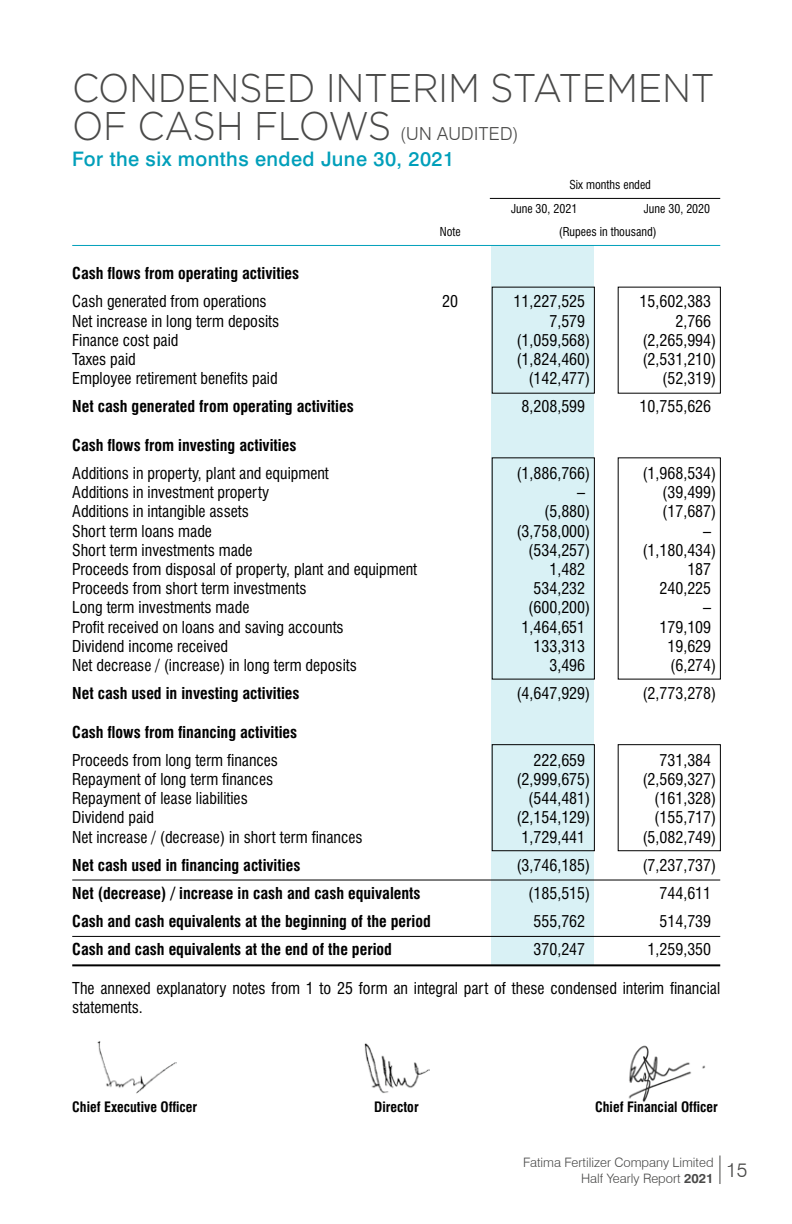
<style>
.page{position:relative;width:792px;height:1224px;background:#fff}
.page>*{position:absolute;margin:0;border:0;box-sizing:border-box;transform-origin:0 0}
.t1{font:300 40px/38px "Gotham";letter-spacing:-.01em;color:#494948;scale:.92 1}
.t2{font:500 20px "Swiss 721 BT";letter-spacing:.02em;color:#009fba}
.t3{font:300 20px "Swiss 721 BT";color:#494948}
.t4{font:300 18px "Swiss 721 BT";letter-spacing:.02em;color:#494948}
.t5{font:condensed 16px/19.2px "Swiss 721 BT";color:#000}
.t6{font:700 condensed 16px "Swiss 721 BT";color:#000}
.t7{font:700 condensed 14px "Swiss 721 BT";color:#000}
.t8{font:300 13px/15.6px "Swiss 721 BT";color:#494948;text-align:right}
.t9{font:condensed 12px/23.4px "Swiss 721 BT";color:#000}
.s1{font-weight:700}
</style>
<div class="page">
<svg style="left:720px;top:1156px;width:1px;height:28px"></svg>
<div style="left:492px;top:245px;width:102px;height:720px;background:#d9f1f5"></div>
<hr style="left:490px;top:198px;width:230px;height:1px;background:#000">
<hr style="left:72px;top:245px;width:648px;height:1px;background:#009fba">
<hr style="left:72px;top:880px;width:648px;height:1px;background:#000">
<hr style="left:72px;top:936px;width:648px;height:1px;background:#000">
<hr style="left:72px;top:964px;width:648px;height:2px;background:#000">
<div style="left:618px;top:744px;width:103px;height:107px;border:1px solid #000"></div>
<div style="left:492px;top:744px;width:103px;height:107px;border:1px solid #000"></div>
<div style="left:618px;top:458px;width:103px;height:221px;border:1px solid #000"></div>
<div style="left:492px;top:458px;width:103px;height:221px;border:1px solid #000"></div>
<img style="left:628px;top:1045px;width:78px;height:58px">
<img style="left:364px;top:1043px;width:66px;height:50px">
<img style="left:97px;top:1041px;width:79px;height:53px">
<h1 class="t1" style="left:72px;top:68px;width:700px">CONDENSED INTERIM STATEMENT<br>OF CASH FLOWS</h1>
<p class="t4" style="left:400px;top:123px;width:120px">(UN AUDITED)</p>
<p class="t2" style="left:72px;top:147px;width:384px">For the six months ended June 30, 2021</p>
<p class="t9" style="left:511px;top:173px;width:142px;text-indent:58px">Six months ended<br>June 30, 2021</p>
<p class="t9" style="left:644px;top:197px;width:68px">June 30, 2020</p>
<p class="t9" style="left:440px;top:220px;width:22px">Note</p>
<p class="t9" style="left:559px;top:220px;width:99px">(Rupees in thousand)</p>
<p class="t6" style="left:72px;top:264px;width:229px">Cash flows from operating activities</p>
<p class="t5" style="left:72px;top:292px;width:196px">Cash generated from operations</p>
<p class="t5" style="left:442px;top:292px;width:17px">20</p>
<p class="t5" style="left:514px;top:292px;width:73px">11,227,525</p>
<p class="t5" style="left:640px;top:292px;width:73px">15,602,383</p>
<p class="t5" style="left:72px;top:311px;width:209px">Net increase in long term deposits</p>
<p class="t5" style="left:549px;top:311px;width:37px">7,579</p>
<p class="t5" style="left:675px;top:311px;width:37px">2,766</p>
<p class="t5" style="left:72px;top:330px;width:108px">Finance cost paid</p>
<p class="t5" style="left:516px;top:330px;width:75px">(1,059,568)</p>
<p class="t5" style="left:642px;top:330px;width:75px">(2,265,994)</p>
<p class="t5" style="left:72px;top:350px;width:65px">Taxes paid</p>
<p class="t5" style="left:516px;top:350px;width:75px">(1,824,460)</p>
<p class="t5" style="left:642px;top:350px;width:75px">(2,531,210)</p>
<p class="t5" style="left:72px;top:369px;width:207px">Employee retirement benefits paid</p>
<p class="t5" style="left:528px;top:369px;width:64px">(142,477)</p>
<p class="t5" style="left:662px;top:369px;width:56px">(52,319)</p>
<p class="t6" style="left:72px;top:397px;width:283px">Net cash generated from operating activities</p>
<p class="t5" style="left:521px;top:397px;width:65px">8,208,599</p>
<p class="t5" style="left:640px;top:397px;width:73px">10,755,626</p>
<p class="t6" style="left:72px;top:435px;width:226px">Cash flows from investing activities</p>
<p class="t5" style="left:72px;top:464px;width:258px">Additions in property, plant and equipment</p>
<p class="t5" style="left:516px;top:464px;width:75px">(1,886,766)</p>
<p class="t5" style="left:642px;top:464px;width:75px">(1,968,534)</p>
<p class="t5" style="left:72px;top:483px;width:198px">Additions in investment property</p>
<p class="t5" style="left:577px;top:483px;width:9px">–</p>
<p class="t5" style="left:662px;top:483px;width:56px">(39,499)</p>
<p class="t5" style="left:72px;top:502px;width:178px">Additions in intangible assets</p>
<p class="t5" style="left:544px;top:502px;width:48px">(5,880)</p>
<p class="t5" style="left:662px;top:502px;width:56px">(17,687)</p>
<p class="t5" style="left:72px;top:521px;width:141px">Short term loans made</p>
<p class="t5" style="left:516px;top:521px;width:75px">(3,758,000)</p>
<p class="t5" style="left:703px;top:521px;width:9px">–</p>
<p class="t5" style="left:72px;top:540px;width:182px">Short term investments made</p>
<p class="t5" style="left:528px;top:540px;width:64px">(534,257)</p>
<p class="t5" style="left:642px;top:540px;width:75px">(1,180,434)</p>
<p class="t5" style="left:72px;top:560px;width:346px">Proceeds from disposal of property, plant and equipment</p>
<p class="t5" style="left:549px;top:560px;width:37px">1,482</p>
<p class="t5" style="left:687px;top:560px;width:25px">187</p>
<p class="t5" style="left:72px;top:579px;width:236px">Proceeds from short term investments</p>
<p class="t5" style="left:533px;top:579px;width:53px">534,232</p>
<p class="t5" style="left:659px;top:579px;width:53px">240,225</p>
<p class="t5" style="left:72px;top:598px;width:179px">Long term investments made</p>
<p class="t5" style="left:528px;top:598px;width:64px">(600,200)</p>
<p class="t5" style="left:703px;top:598px;width:9px">–</p>
<p class="t5" style="left:72px;top:617px;width:273px">Profit received on loans and saving accounts</p>
<p class="t5" style="left:521px;top:617px;width:65px">1,464,651</p>
<p class="t5" style="left:659px;top:617px;width:53px">179,109</p>
<p class="t5" style="left:72px;top:636px;width:157px">Dividend income received</p>
<p class="t5" style="left:533px;top:636px;width:53px">133,313</p>
<p class="t5" style="left:667px;top:636px;width:45px">19,629</p>
<p class="t5" style="left:72px;top:656px;width:286px">Net decrease / (increase) in long term deposits</p>
<p class="t5" style="left:549px;top:656px;width:37px">3,496</p>
<p class="t5" style="left:670px;top:656px;width:48px">(6,274)</p>
<p class="t6" style="left:72px;top:684px;width:229px">Net cash used in investing activities</p>
<p class="t5" style="left:516px;top:684px;width:75px">(4,647,929)</p>
<p class="t5" style="left:642px;top:684px;width:75px">(2,773,278)</p>
<p class="t6" style="left:72px;top:722px;width:226px">Cash flows from financing activities</p>
<p class="t5" style="left:72px;top:750px;width:207px">Proceeds from long term finances</p>
<p class="t5" style="left:533px;top:750px;width:53px">222,659</p>
<p class="t5" style="left:659px;top:750px;width:53px">731,384</p>
<p class="t5" style="left:72px;top:770px;width:202px">Repayment of long term finances</p>
<p class="t5" style="left:516px;top:770px;width:75px">(2,999,675)</p>
<p class="t5" style="left:642px;top:770px;width:75px">(2,569,327)</p>
<p class="t5" style="left:72px;top:789px;width:177px">Repayment of lease liabilities</p>
<p class="t5" style="left:528px;top:789px;width:64px">(544,481)</p>
<p class="t5" style="left:654px;top:789px;width:64px">(161,328)</p>
<p class="t5" style="left:72px;top:808px;width:83px">Dividend paid</p>
<p class="t5" style="left:516px;top:808px;width:75px">(2,154,129)</p>
<p class="t5" style="left:654px;top:808px;width:64px">(155,717)</p>
<p class="t5" style="left:72px;top:827px;width:292px">Net increase / (decrease) in short term finances</p>
<p class="t5" style="left:521px;top:827px;width:65px">1,729,441</p>
<p class="t5" style="left:642px;top:827px;width:75px">(5,082,749)</p>
<p class="t6" style="left:72px;top:855px;width:230px">Net cash used in financing activities</p>
<p class="t5" style="left:516px;top:855px;width:75px">(3,746,185)</p>
<p class="t5" style="left:642px;top:855px;width:75px">(7,237,737)</p>
<p class="t6" style="left:72px;top:884px;width:350px">Net (decrease) / increase in cash and cash equivalents</p>
<p class="t5" style="left:528px;top:883px;width:64px">(185,515)</p>
<p class="t5" style="left:659px;top:883px;width:53px">744,611</p>
<p class="t6" style="left:72px;top:912px;width:360px">Cash and cash equivalents at the beginning of the period</p>
<p class="t5" style="left:533px;top:912px;width:53px">555,762</p>
<p class="t5" style="left:659px;top:912px;width:53px">514,739</p>
<p class="t6" style="left:72px;top:940px;width:321px">Cash and cash equivalents at the end of the period</p>
<p class="t5" style="left:533px;top:940px;width:53px">370,247</p>
<p class="t5" style="left:647px;top:940px;width:65px">1,259,350</p>
<p class="t5" style="left:72px;top:978px;width:649px">The annexed explanatory notes from 1 to 25 form an integral part of these condensed interim financial statements.</p>
<p class="t7" style="left:72px;top:1098px;width:127px">Chief Executive Officer</p>
<p class="t7" style="left:374px;top:1098px;width:46px">Director</p>
<p class="t7" style="left:595px;top:1098px;width:124px">Chief Financial Officer</p>
<p class="t8" style="left:523px;top:1155px;width:192px">Fatima Fertilizer Company Limited<br>Half Yearly Report <span class="s1">2021</span></p>
<p class="t3" style="left:726px;top:1158px;width:23px">15</p>
</div>
